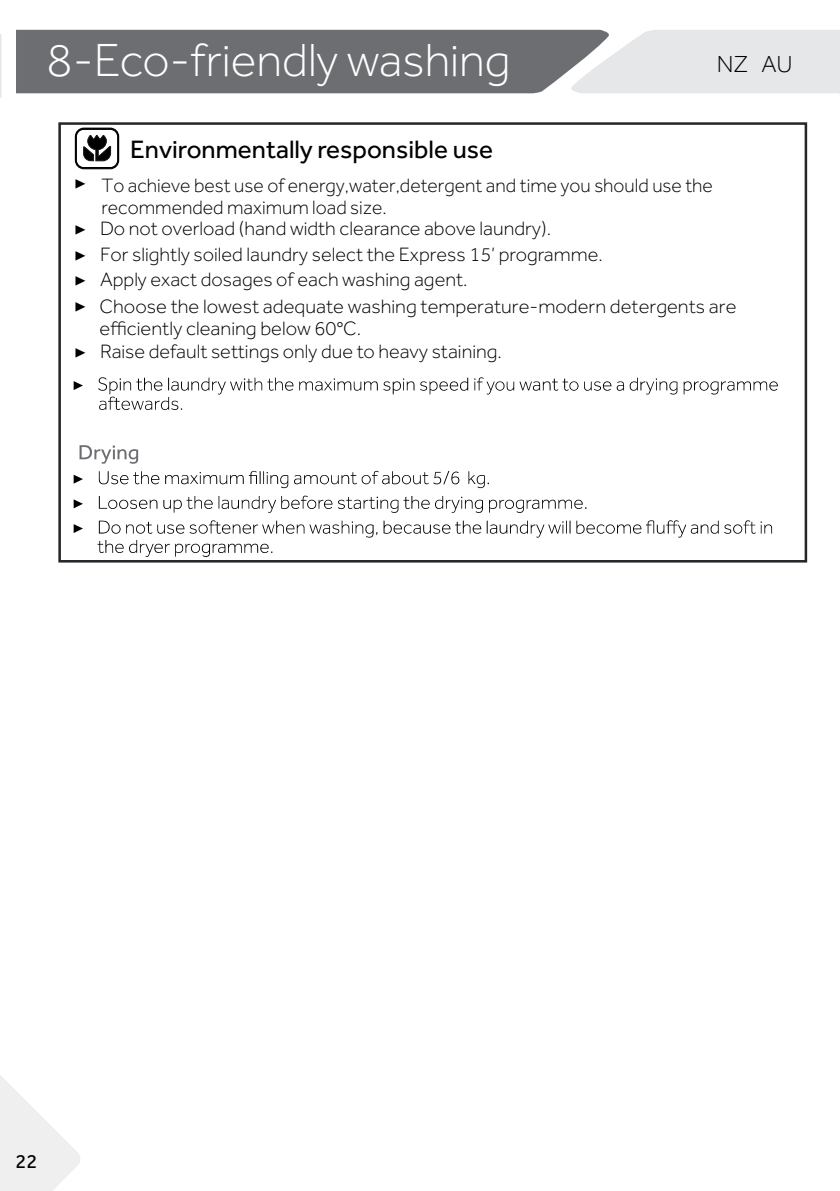
<style>
.page{position:relative;width:840px;height:1191px;background:#fff}
.page>*{position:absolute;margin:0;border:0;box-sizing:border-box;transform-origin:0 0}
.t1{font:300 48px "Effra";color:#fff}
.t2{font:26px "Effra";color:#000}
.t3{font:300 24px "Effra";color:#000}
.t4{font:300 20px/25.6px "Effra";color:#000}
.t5{font:20px "Effra";color:#030000}
.t6{font:20px "Minion Pro";color:#000}
.s1{font-family:"Minion Pro";font-weight:400}
</style>
<div class="page">
<svg style="left:16px;top:30px;width:823px;height:63px;background:#949597"></svg>
<svg style="left:0;top:1075px;width:80px;height:116px"></svg>
<svg style="left:0;top:34px;width:2px;height:64px"></svg>
<svg style="left:75px;top:128px;width:44px;height:41px"></svg>
<div style="left:58px;top:122px;width:748px;height:440px;border:3px solid #242729"></div>
<svg style="left:74px;top:381px;width:9px;height:9px"></svg>
<svg style="left:98px;top:377px;width:679px;height:33px"></svg>
<svg style="left:79px;top:445px;width:59px;height:19px"></svg>
<svg style="left:74px;top:475px;width:9px;height:9px"></svg>
<svg style="left:74px;top:499px;width:9px;height:9px"></svg>
<svg style="left:99px;top:495px;width:487px;height:18px"></svg>
<svg style="left:74px;top:524px;width:9px;height:9px"></svg>
<svg style="left:97px;top:520px;width:674px;height:37px"></svg>
<svg style="left:99px;top:471px;width:389px;height:17px"></svg>
<h1 class="t1" style="left:47px;top:33px;width:465px">8-Eco-friendly washing</h1>
<h2 class="t2" style="left:130px;top:134px;width:364px">Environmentally responsible use</h2>
<p class="t3" style="left:716px;top:50px;width:77px">NZ AU</p>
<p class="t4" style="left:101px;top:175px;width:612px;line-height:21.2px">To achieve best use of energy,water,detergent and time you should use the recommended maximum load size.</p>
<p class="t6" style="left:74px;top:170px;width:14px">▶</p>
<p class="t4" style="left:74px;top:215px;width:530px"><span class="s1">▶</span> Do not overload (hand width clearance above laundry).<br><span class="s1">▶</span> For slightly soiled laundry select the Express 15’ programme. <span class="s1">▶</span> Apply exact dosages of each washing agent.</p>
<p class="t6" style="left:74px;top:292px;width:14px">▶</p>
<p class="t4" style="left:74px;top:338px;width:429px"><span class="s1">▶</span> Raise default settings only due to heavy staining.</p>
<p class="t4" style="left:100px;top:295px;width:638px;line-height:22px">Choose the lowest adequate washing temperature-modern detergents are efficiently cleaning below 60°C.</p>
<p class="t5" style="left:15px;top:1149px;width:23px">22</p>
</div>
